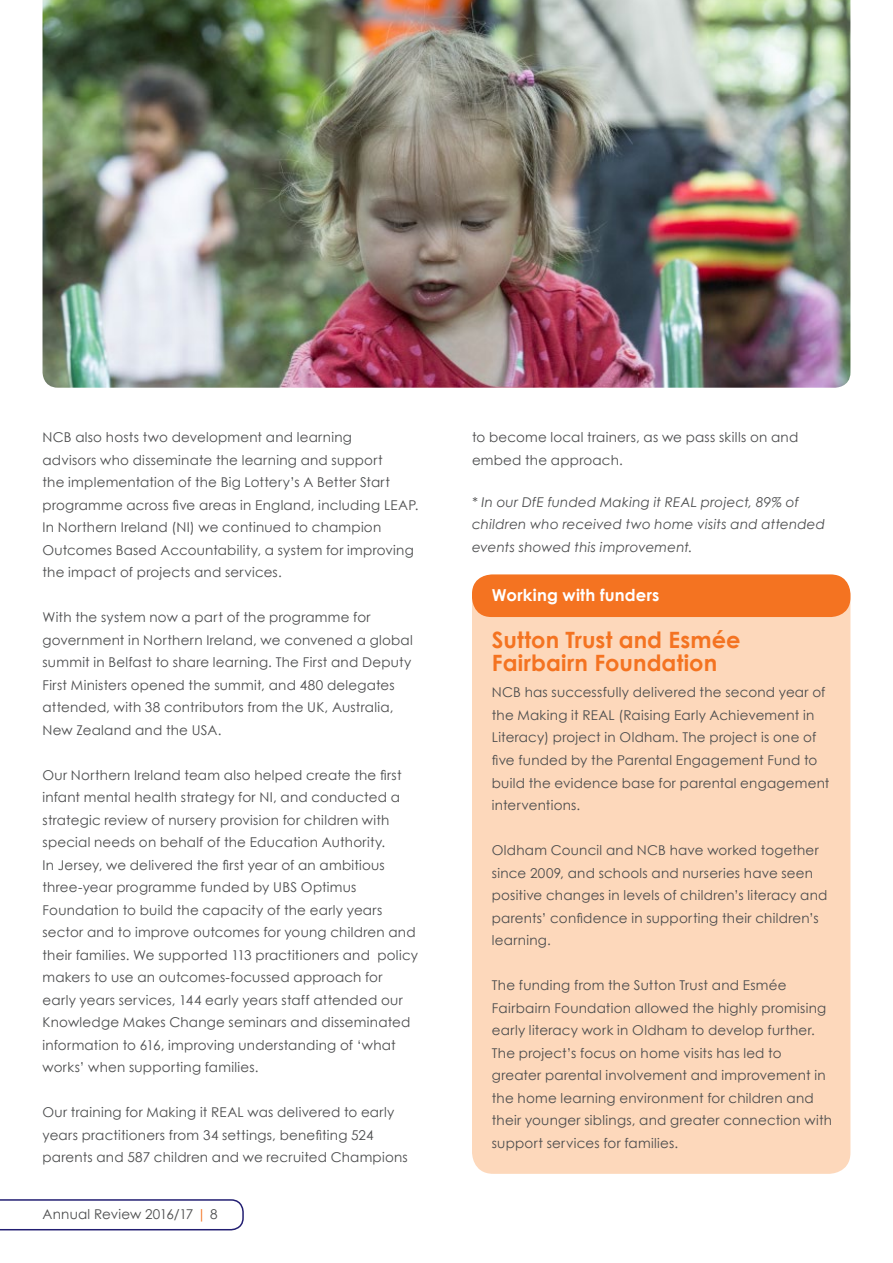
<style>
.page{position:relative;width:893px;height:1263px;background:#fff}
.page>*{position:absolute;margin:0;border:0;box-sizing:border-box;transform-origin:0 0}
.t1{font:700 22.5px/22.5px "Century Gothic";letter-spacing:.005em;color:#f47321}
.t2{font:700 16.5px "Century Gothic";letter-spacing:.01em;color:#fff}
.t3{font:13.5px/22.5px "Century Gothic";letter-spacing:.015em;color:#4b4c4d}
.t4{font:italic 13.5px/22.5px "Century Gothic";letter-spacing:.015em;color:#4b4c4d}
.s1{color:#f47321}
</style>
<div class="page">
<img style="left:43px;top:0;width:807px;height:388px">
<div style="left:472px;top:574px;width:378px;height:600px;background:#fdd8bb;border-radius:21px"></div>
<div style="left:472px;top:574px;width:378px;height:43px;background:#f47321;border-radius:20px"></div>
<svg style="left:0;top:1199px;width:244px;height:31px"></svg>
<p class="t3" style="left:43px;top:426px;width:377px">NCB also hosts two development and learning<br>advisors who disseminate the learning and support<br>the implementation of the Big Lottery’s A Better Start programme across five areas in England, including LEAP.<br>In Northern Ireland (NI) we continued to champion Outcomes Based Accountability, a system for improving the impact of projects and services.</p>
<p class="t3" style="left:43px;top:606px;width:372px">With the system now a part of the programme for government in Northern Ireland, we convened a global summit in Belfast to share learning. The First and Deputy First Ministers opened the summit, and 480 delegates attended, with 38 contributors from the UK, Australia, New Zealand and the USA.</p>
<p class="t3" style="left:43px;top:763px;width:377px">Our Northern Ireland team also helped create the first infant mental health strategy for NI, and conducted a strategic review of nursery provision for children with special needs on behalf of the Education Authority.<br>In Jersey, we delivered the first year of an ambitious three-year programme funded by UBS Optimus Foundation to build the capacity of the early years sector and to improve outcomes for young children and their families. We supported 113 practitioners and policy makers to use an outcomes-focussed approach for early years services, 144 early years staff attended our Knowledge Makes Change seminars and disseminated information to 616, improving understanding of ‘what works’ when supporting families.</p>
<p class="t3" style="left:43px;top:1101px;width:367px">Our training for Making it REAL was delivered to early years practitioners from 34 settings, benefiting 524 parents and 587 children and we recruited Champions</p>
<p class="t3" style="left:43px;top:1202px;width:176px">Annual Review 2016/17 <span class="s1">|</span> 8</p>
<p class="t3" style="left:472px;top:426px;width:328px">to become local trainers, as we pass skills on and embed the approach.</p>
<p class="t4" style="left:472px;top:490px;width:355px">* In our DfE funded Making it REAL project, 89% of children who received two home visits and attended events showed this improvement.</p>
<p class="t2" style="left:492px;top:585px;width:169px">Working with funders</p>
<h1 class="t1" style="left:492px;top:628px;width:250px">Sutton Trust and Esmée<br>Fairbairn Foundation</h1>
<p class="t3" style="left:492px;top:681px;width:339px">NCB has successfully delivered the second year of the Making it REAL (Raising Early Achievement in Literacy) project in Oldham. The project is one of five funded by the Parental Engagement Fund to build the evidence base for parental engagement interventions.</p>
<p class="t3" style="left:492px;top:839px;width:337px">Oldham Council and NCB have worked together since 2009, and schools and nurseries have seen positive changes in levels of children’s literacy and parents’ confidence in supporting their children’s learning.</p>
<p class="t3" style="left:492px;top:974px;width:342px">The funding from the Sutton Trust and Esmée Fairbairn Foundation allowed the highly promising early literacy work in Oldham to develop further.<br>The project’s focus on home visits has led to greater parental involvement and improvement in the home learning environment for children and their younger siblings, and greater connection with support services for families.</p>
</div>
